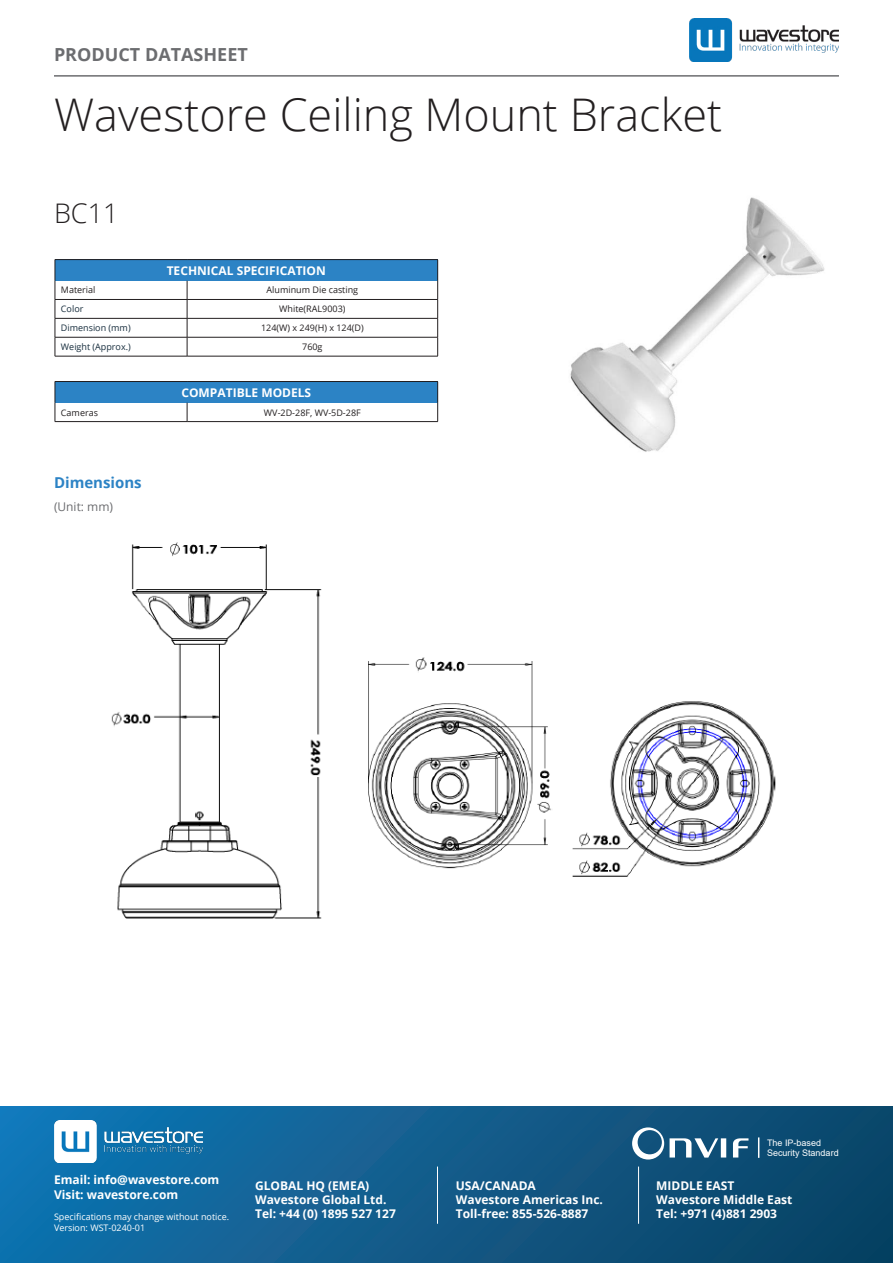
<style>
.page{position:relative;width:893px;height:1263px;background:#fff}
.page>*{position:absolute;margin:0;border:0;box-sizing:border-box;transform-origin:0 0}
.t1{font:300 45px "Open Sans";color:#231f20}
.t2{font:300 27px "Open Sans";color:#231f20}
.t3{font:700 18px "Open Sans";color:#6c6d70}
.t4{font:700 15px "Open Sans";color:#2c83c5}
.t5{font:700 12px/14.4px "Open Sans";color:#fff}
.t6{font:12px "Open Sans";color:#6c6d70}
.t7{font:9px "Open Sans";color:#231f20}
.t8{font:9px "Open Sans";color:#fff}
.t9{font:9px "Open Sans";color:#182e3e}
.t10{font:9px "Arial";color:#fff}
</style>
<div class="page">
<div style="left:55px;top:260px;width:383px;height:21px;background:#2c83c5"></div>
<svg style="left:187px;top:281px;width:1px;height:75px"></svg>
<hr style="left:55px;top:259px;width:132px;height:1px;background:#231f20">
<hr style="left:187px;top:259px;width:251px;height:1px;background:#231f20">
<hr style="left:55px;top:299px;width:132px;height:1px;background:#231f20">
<hr style="left:187px;top:299px;width:251px;height:1px;background:#231f20">
<hr style="left:55px;top:318px;width:132px;height:1px;background:#231f20">
<svg style="left:55px;top:260px;width:1px;height:96px"></svg>
<hr style="left:187px;top:318px;width:251px;height:1px;background:#231f20">
<svg style="left:437px;top:260px;width:1px;height:96px"></svg>
<hr style="left:55px;top:337px;width:132px;height:1px;background:#231f20">
<hr style="left:187px;top:337px;width:251px;height:1px;background:#231f20">
<hr style="left:55px;top:356px;width:132px;height:1px;background:#231f20">
<hr style="left:187px;top:356px;width:251px;height:1px;background:#231f20">
<div style="left:55px;top:381px;width:383px;height:22px;background:#2c83c5"></div>
<svg style="left:187px;top:403px;width:1px;height:18px"></svg>
<hr style="left:55px;top:381px;width:132px;height:1px;background:#231f20">
<hr style="left:187px;top:381px;width:251px;height:1px;background:#231f20">
<svg style="left:55px;top:382px;width:1px;height:39px"></svg>
<svg style="left:437px;top:382px;width:1px;height:39px"></svg>
<hr style="left:55px;top:421px;width:132px;height:1px;background:#231f20">
<hr style="left:187px;top:421px;width:251px;height:1px;background:#231f20">
<hr style="left:54px;top:75px;width:785px;height:2px;background:#6c6d70">
<img style="left:690px;top:19px;width:149px;height:42px">
<img style="left:570px;top:197px;width:255px;height:255px">
<div style="left:0;top:1106px;width:893px;height:157px;background:linear-gradient(to right,#1374b1,#0d4264)"></div>
<img style="left:54px;top:1120px;width:149px;height:43px">
<svg style="left:632px;top:1127px;width:32px;height:32px"></svg>
<div style="left:721px;top:1138px;width:5px;height:19px;background:#fff"></div>
<svg style="left:670px;top:1138px;width:48px;height:19px"></svg>
<svg style="left:733px;top:1138px;width:15px;height:19px"></svg>
<svg style="left:758px;top:1137px;width:1px;height:21px"></svg>
<hr style="left:437px;top:1166px;width:1px;height:58px;background:#fff">
<hr style="left:638px;top:1166px;width:1px;height:58px;background:#fff">
<img style="left:111px;top:542px;width:665px;height:377px">
<p class="t3" style="left:54px;top:42px;width:195px">PRODUCT DATASHEET</p>
<p class="t1" style="left:54px;top:84px;width:670px">Wavestore Ceiling Mount Bracket</p>
<p class="t2" style="left:54px;top:194px;width:66px">BC11</p>
<p class="t5" style="left:167px;top:263px;width:161px">TECHNICAL SPECIFICATION</p>
<p class="t7" style="left:61px;top:284px;width:36px">Material</p>
<p class="t7" style="left:267px;top:284px;width:93px">Aluminum Die casting</p>
<p class="t9" style="left:61px;top:303px;width:24px">Color</p>
<p class="t7" style="left:279px;top:303px;width:68px">White(RAL9003)</p>
<p class="t9" style="left:61px;top:322px;width:71px">Dimension (mm)</p>
<p class="t7" style="left:261px;top:322px;width:104px">124(W) x 249(H) x 124(D)</p>
<p class="t9" style="left:61px;top:341px;width:71px">Weight (Approx.)</p>
<p class="t7" style="left:302px;top:341px;width:22px">760g</p>
<p class="t5" style="left:181px;top:385px;width:131px">COMPATIBLE MODELS</p>
<p class="t7" style="left:61px;top:406px;width:39px">Cameras</p>
<p class="t7" style="left:264px;top:406px;width:98px">WV-2D-28F, WV-5D-28F</p>
<p class="t4" style="left:54px;top:472px;width:89px">Dimensions</p>
<p class="t6" style="left:54px;top:498px;width:61px">(Unit: mm)</p>
<p class="t5" style="left:54px;top:1172px;width:167px">Email: info@wavestore.com<br>Visit: wavestore.com</p>
<p class="t8" style="left:54px;top:1211px;width:177px">Specifications may change without notice.</p>
<p class="t8" style="left:54px;top:1222px;width:93px">Version: WST-0240-01</p>
<p class="t5" style="left:255px;top:1177px;width:116px">GLOBAL HQ (EMEA)</p>
<p class="t5" style="left:255px;top:1192px;width:133px">Wavestore Global Ltd.</p>
<p class="t5" style="left:255px;top:1206px;width:142px">Tel: +44 (0) 1895 527 127</p>
<p class="t5" style="left:456px;top:1177px;width:82px">USA/CANADA</p>
<p class="t5" style="left:456px;top:1192px;width:149px">Wavestore Americas Inc.</p>
<p class="t5" style="left:456px;top:1206px;width:134px">Toll-free: 855-526-8887</p>
<p class="t10" style="left:767px;top:1136px;width:56px">The IP-based</p>
<p class="t10" style="left:767px;top:1147px;width:73px">Security Standard</p>
<p class="t5" style="left:656px;top:1177px;width:80px">MIDDLE EAST</p>
<p class="t5" style="left:656px;top:1192px;width:138px">Wavestore Middle East</p>
<p class="t5" style="left:656px;top:1206px;width:122px">Tel: +971 (4)881 2903</p>
</div>
